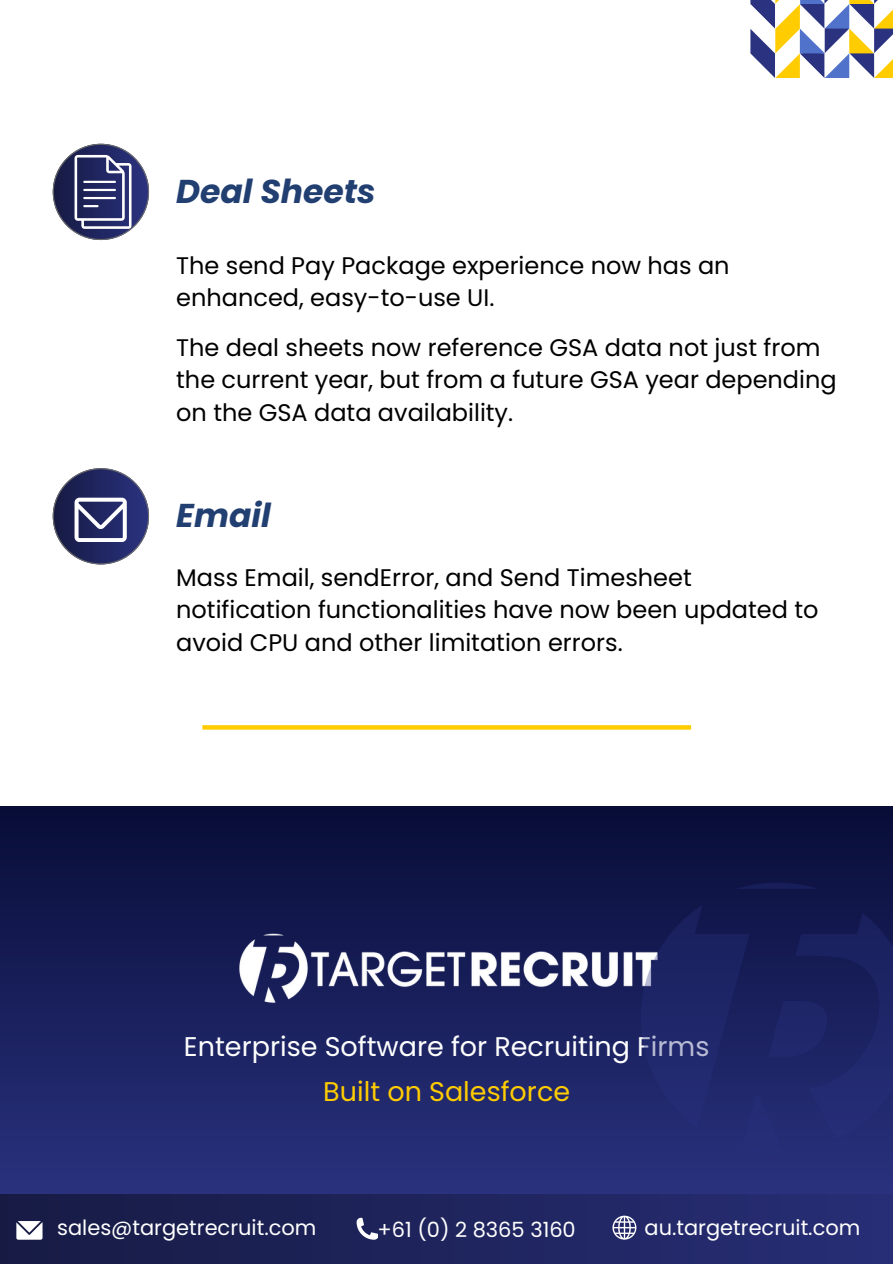
<style>
.page{position:relative;width:893px;height:1264px;background:#fff}
.page>*{position:absolute;margin:0;border:0;box-sizing:border-box;transform-origin:0 0}
.t1{font:italic 700 33px "Poppins";color:#223f71}
.t2{font:27px "Poppins";color:#fdfefd}
.t3{font:27px "Poppins";color:#fc0}
.t4{font:24px/32.7px "Poppins";color:#000}
.t5{font:21px "Poppins";color:#fff}
</style>
<div class="page">
<svg style="left:750px;top:0;width:142px;height:78px"></svg>
<svg style="left:53px;top:144px;width:96px;height:96px"></svg>
<svg style="left:53px;top:468px;width:96px;height:96px"></svg>
<svg style="left:202px;top:725px;width:489px;height:4px;background:#ffce0b"></svg>
<div style="left:0;top:806px;width:892px;height:400px;background:linear-gradient(to bottom,#080d37,#2b3280)"></div>
<img style="left:214px;top:915px;width:394px;height:102px">
<img style="left:608px;top:856px;width:284px;height:323px">
<div style="left:0;top:1193px;width:892px;height:70px;background:linear-gradient(to right,#181c45,#272e75)"></div>
<svg style="left:356px;top:1217px;width:22px;height:22px"></svg>
<svg style="left:612px;top:1215px;width:24px;height:24px"></svg>
<svg style="left:16px;top:1220px;width:26px;height:19px"></svg>
<h1 class="t1" style="left:176px;top:168px;width:201px">Deal Sheets</h1>
<p class="t4" style="left:176px;top:249px;width:555px">The send Pay Package experience now has an enhanced, easy-to-use UI.</p>
<p class="t4" style="left:176px;top:331px;width:662px">The deal sheets now reference GSA data not just from the current year, but from a future GSA year depending on the GSA data availability.</p>
<h1 class="t1" style="left:176px;top:492px;width:96px">Email</h1>
<p class="t4" style="left:176px;top:561px;width:643px">Mass Email, sendError, and Send Timesheet notification functionalities have now been updated to avoid CPU and other limitation errors.</p>
<p class="t2" style="left:184px;top:1027px;width:527px">Enterprise Software for Recruiting Firms</p>
<p class="t3" style="left:323px;top:1072px;width:248px">Built on Salesforce</p>
<p class="t5" style="left:57px;top:1213px;width:261px">sales@targetrecruit.com</p>
<p class="t5" style="left:377px;top:1214px;width:200px">+61 (0) 2 8365 3160</p>
<p class="t5" style="left:644px;top:1212px;width:217px">au.targetrecruit.com</p>
</div>
